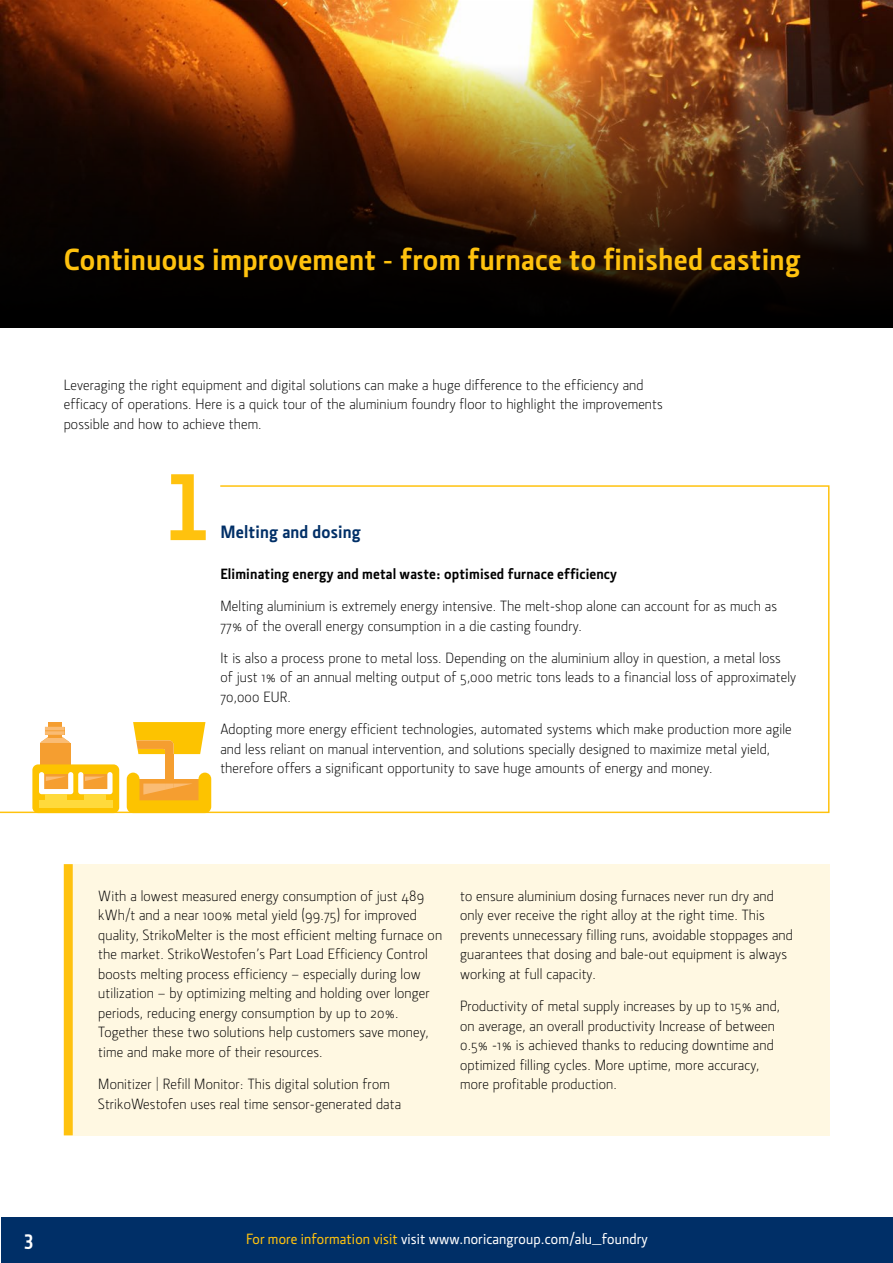
<style>
.page{position:relative;width:893px;height:1263px;background:#fff}
.page>*{position:absolute;margin:0;border:0;box-sizing:border-box;transform-origin:0 0}
.t1{font:95.55px "Section Bold Caps";color:#ffc20e}
.t2{font:700 30.75px "Section";letter-spacing:.01em;color:#ffc20e}
.t3{font:700 21px "Section";color:#fff}
.t4{font:700 18px "Section";letter-spacing:.01em;color:#002f67}
.t5{font:300 15px/19.5px "Section";letter-spacing:.01em;color:#000}
.t6{font:500 15px "Section";letter-spacing:.01em;color:#fff}
.t7{font:700 15px "Section";letter-spacing:.01em;color:#000}
.s1{color:#ffc20e}
</style>
<div class="page">
<svg style="left:0;top:485px;width:830px;height:329px"></svg>
<div style="left:1px;top:1217px;width:892px;height:46px;background:#002f67"></div>
<img style="left:0;top:1px;width:892px;height:326px">
<div style="left:73px;top:864px;width:756px;height:271px;background:#fff8e2"></div>
<div style="left:64px;top:864px;width:9px;height:271px;background:#ffc20e"></div>
<div style="left:40px;top:743px;width:30px;height:64px;background:#f59e30"></div>
<div style="left:32px;top:764px;width:87px;height:49px;background:#fdc300;border-radius:6px"></div>
<svg style="left:39px;top:772px;width:74px;height:22px"></svg>
<div style="left:39px;top:800px;width:73px;height:7px;background:#ffda3c"></div>
<div style="left:45px;top:794px;width:22px;height:8px;background:#ffda3c"></div>
<div style="left:84px;top:794px;width:22px;height:8px;background:#ffda3c"></div>
<svg style="left:48px;top:722px;width:14px;height:5px"></svg>
<svg style="left:40px;top:727px;width:30px;height:16px"></svg>
<div style="left:165px;top:754px;width:9px;height:37px;background:#f59e30"></div>
<svg style="left:133px;top:722px;width:72px;height:32px"></svg>
<svg style="left:127px;top:773px;width:84px;height:40px"></svg>
<h2 class="t2" style="left:64px;top:240px;width:738px">Continuous improvement - from furnace to finished casting</h2>
<p class="t5" style="left:64px;top:375px;width:600px">Leveraging the right equipment and digital solutions can make a huge difference to the efficiency and efficacy of operations. Here is a quick tour of the aluminium foundry floor to highlight the improvements possible and how to achieve them.</p>
<h1 class="t1" style="left:162px;top:444px;width:50px">1</h1>
<p class="t4" style="left:220px;top:520px;width:142px">Melting and dosing</p>
<p class="t7" style="left:220px;top:564px;width:398px">Eliminating energy and metal waste: optimised furnace efficiency</p>
<p class="t5" style="left:220px;top:596px;width:558px">Melting aluminium is extremely energy intensive. The melt-shop alone can account for as much as<br>77% of the overall energy consumption in a die casting foundry.</p>
<p class="t5" style="left:220px;top:648px;width:577px">It is also a process prone to metal loss. Depending on the aluminium alloy in question, a metal loss of just 1% of an annual melting output of 5,000 metric tons leads to a financial loss of approximately<br>70,000 EUR.</p>
<p class="t5" style="left:220px;top:719px;width:573px">Adopting more energy efficient technologies, automated systems which make production more agile and less reliant on manual intervention, and solutions specially designed to maximize metal yield, therefore offers a significant opportunity to save huge amounts of energy and money.</p>
<p class="t5" style="left:98px;top:886px;width:345px">With a lowest measured energy consumption of just 489 kWh/t and a near 100% metal yield (99.75) for improved quality, StrikoMelter is the most efficient melting furnace on the market. StrikoWestofen’s Part Load Efficiency Control boosts melting process efficiency – especially during low utilization – by optimizing melting and holding over longer periods, reducing energy consumption by up to 20%.<br>Together these two solutions help customers save money, time and make more of their resources.</p>
<p class="t5" style="left:98px;top:1074px;width:304px">Monitizer | Refill Monitor: This digital solution from<br>StrikoWestofen uses real time sensor-generated data</p>
<p class="t5" style="left:460px;top:886px;width:334px">to ensure aluminium dosing furnaces never run dry and only ever receive the right alloy at the right time. This prevents unnecessary filling runs, avoidable stoppages and guarantees that dosing and bale-out equipment is always working at full capacity.</p>
<p class="t5" style="left:460px;top:996px;width:321px">Productivity of metal supply increases by up to 15% and, on average, an overall productivity Increase of between 0.5% -1% is achieved thanks to reducing downtime and optimized filling cycles. More uptime, more accuracy, more profitable production.</p>
<h3 class="t3" style="left:24px;top:1224px;width:10px">3</h3>
<p class="t6" style="left:246px;top:1229px;width:403px"><span class="s1">For more information visit</span> visit www.noricangroup.com/alu_foundry</p>
</div>
